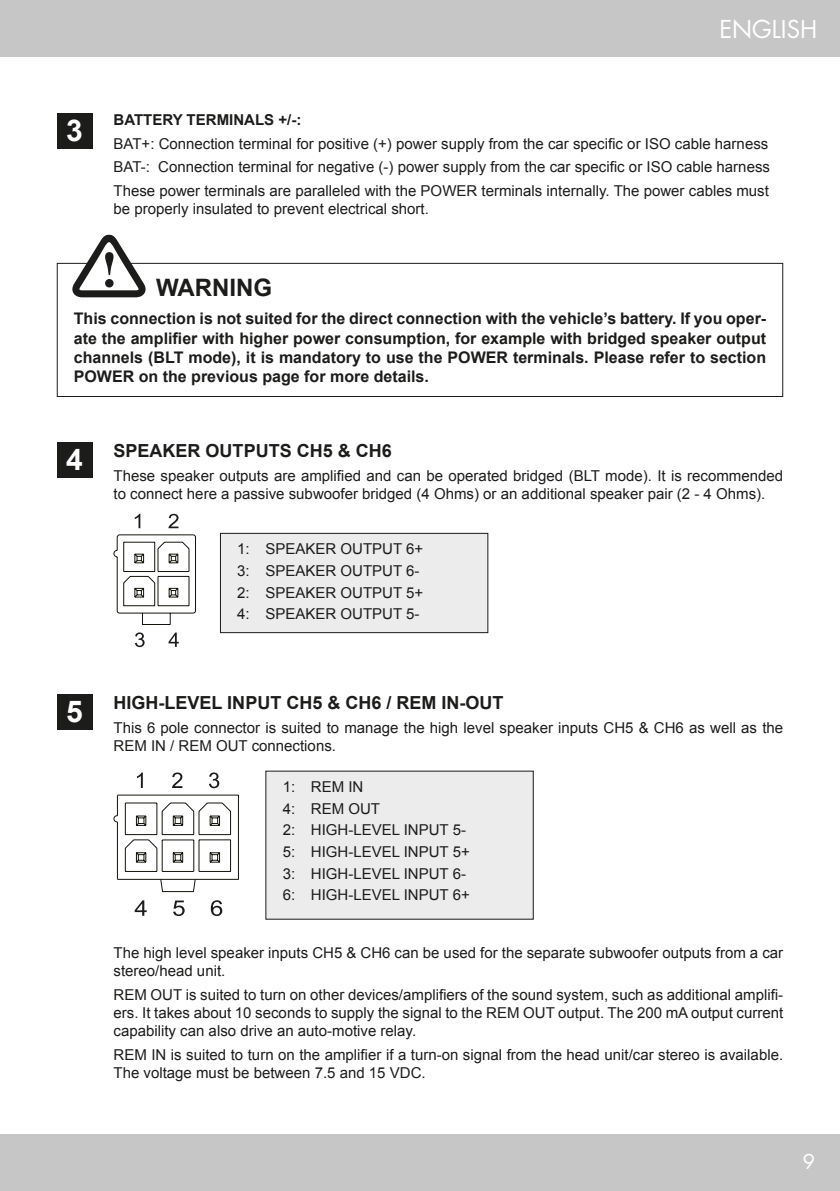
<style>
.page{position:relative;width:840px;height:1191px;background:#fff}
.page>*{position:absolute;margin:0;border:0;box-sizing:border-box;transform-origin:0 0}
.t1{font:700 30px "Arial";color:#fff}
.t2{font:24px "Futura";color:#fff}
.t3{font:700 24px "Arial";color:#1c1c1b}
.t4{font:20px "Futura";color:#fff}
.t5{font:700 18px "Arial";color:#1c1c1b}
.t6{font:700 16px/19.2px "Arial";color:#1c1c1b;text-align:justify}
.t7{font:15px/21.6px "Arial";color:#1c1c1b}
.t8{font:700 15px "Arial";color:#1c1c1b}
</style>
<div class="page">
<div style="left:0;top:0;width:839px;height:57px;background:#c6c6c6"></div>
<div style="left:0;top:1134px;width:839px;height:57px;background:#c6c6c6"></div>
<svg style="left:135px;top:514px;width:43px;height:14px"></svg>
<svg style="left:135px;top:632px;width:44px;height:15px"></svg>
<svg style="left:113px;top:534px;width:83px;height:91px"></svg>
<div style="left:220px;top:533px;width:267px;height:99px;background:#edeced"></div>
<div style="left:220px;top:533px;width:268px;height:100px;border:1px solid #1c1c1b"></div>
<div style="left:266px;top:771px;width:267px;height:148px;background:#edeced"></div>
<svg style="left:137px;top:772px;width:82px;height:16px"></svg>
<svg style="left:135px;top:900px;width:87px;height:16px"></svg>
<svg style="left:113px;top:794px;width:126px;height:98px"></svg>
<div style="left:57px;top:113px;width:35px;height:36px;background:#1c1c1b"></div>
<div style="left:57px;top:442px;width:35px;height:36px;background:#1c1c1b"></div>
<div style="left:57px;top:694px;width:35px;height:35px;background:#1c1c1b"></div>
<div style="left:57px;top:263px;width:725px;height:134px;border:1px solid #1c1c1b"></div>
<svg style="left:70px;top:234px;width:78px;height:63px"></svg>
<h1 class="t1" style="left:66px;top:111px;width:18px">3</h1>
<h2 class="t2" style="left:719px;top:12px;width:99px">ENGLISH</h2>
<p class="t8" style="left:113px;top:110px;width:189px">BATTERY TERMINALS +/-:</p>
<p class="t7" style="left:113px;top:132px;width:657px;line-height:23.6px;text-align:justify">BAT+: Connection terminal for positive (+) power supply from the car specific or ISO cable harness BAT-: Connection terminal for negative (-) power supply from the car specific or ISO cable harness These power terminals are paralleled with the POWER terminals internally. The power cables must</p>
<p class="t7" style="left:113px;top:198px;width:317px">be properly insulated to prevent electrical short.</p>
<h2 class="t3" style="left:156px;top:272px;width:117px">WARNING</h2>
<p class="t6" style="left:74px;top:310px;width:693px">This connection is not suited for the direct connection with the vehicle’s battery. If you oper&shy;ate the amplifier with higher power consumption, for example with bridged speaker output channels (BLT mode), it is mandatory to use the POWER terminals. Please refer to section POWER on the previous page for more details.</p>
<h1 class="t1" style="left:66px;top:440px;width:18px">4</h1>
<h1 class="t1" style="left:66px;top:691px;width:18px">5</h1>
<p class="t5" style="left:113px;top:438px;width:280px">SPEAKER OUTPUTS CH5 &amp; CH6</p>
<p class="t7" style="left:113px;top:466px;width:670px;line-height:18px">These speaker outputs are amplified and can be operated bridged (BLT mode). It is recommended to connect here a passive subwoofer bridged (4 Ohms) or an additional speaker pair (2 - 4 Ohms).</p>
<p class="t7" style="left:237px;top:538px;width:14px;text-align:justify">1:<br>3:<br>2:<br>4:</p>
<p class="t7" style="left:265px;top:538px;width:159px">SPEAKER OUTPUT 6+<br>SPEAKER OUTPUT 6-<br>SPEAKER OUTPUT 5+<br>SPEAKER OUTPUT 5-</p>
<p class="t5" style="left:113px;top:690px;width:391px">HIGH-LEVEL INPUT CH5 &amp; CH6 / REM IN-OUT</p>
<p class="t7" style="left:113px;top:718px;width:670px;line-height:18px">This 6 pole connector is suited to manage the high level speaker inputs CH5 &amp; CH6 as well as the<br>REM IN / REM OUT connections.</p>
<p class="t7" style="left:282px;top:776px;width:14px;text-align:justify">1:<br>4:<br>2:<br>5:<br>3:<br>6:</p>
<p class="t7" style="left:311px;top:776px;width:160px">REM IN<br>REM OUT<br>HIGH-LEVEL INPUT 5-<br>HIGH-LEVEL INPUT 5+<br>HIGH-LEVEL INPUT 6-<br>HIGH-LEVEL INPUT 6+</p>
<p class="t7" style="left:113px;top:944px;width:670px;line-height:18px">The high level speaker inputs CH5 &amp; CH6 can be used for the separate subwoofer outputs from a car stereo/head unit.</p>
<p class="t7" style="left:113px;top:985px;width:670px;line-height:18px;text-align:justify">REM OUT is suited to turn on other devices/amplifiers of the sound system, such as additional amplifi&shy;ers. It takes about 10 seconds to supply the signal to the REM OUT output. The 200 mA output current capability can also drive an auto-motive relay.</p>
<p class="t7" style="left:113px;top:1045px;width:670px;line-height:18px">REM IN is suited to turn on the amplifier if a turn-on signal from the head unit/car stereo is available.<br>The voltage must be between 7.5 and 15 VDC.</p>
<h3 class="t4" style="left:802px;top:1148px;width:14px">9</h3>
</div>
